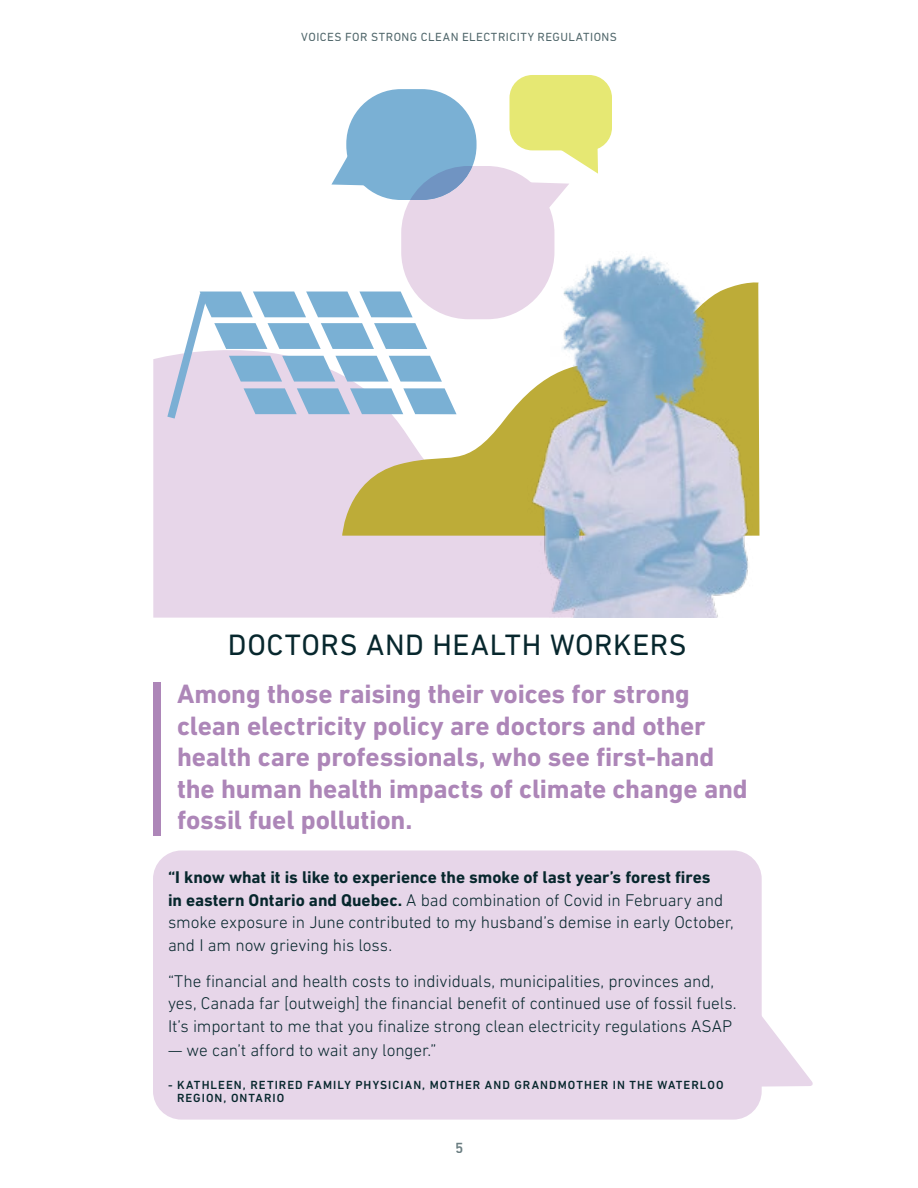
<style>
.page{position:relative;width:918px;height:1188px;background:#fff}
.page>*{position:absolute;margin:0;border:0;box-sizing:border-box;transform-origin:0 0}
.t1{font:30px "DIN Next LT Pro";letter-spacing:.02em;color:#07272d}
.t2{font:700 27px/31.5px "DIN Next LT Pro";letter-spacing:-.005em;color:#ad86b8}
.t3{font:300 17.25px/22.5px "DIN Next LT Pro";letter-spacing:-.005em;color:#07272d}
.t4{font:500 15px "DIN Next LT Pro";color:#07272d}
.t5{font:500 12px/13.5px "DIN Next LT Pro";letter-spacing:.085em;color:#07272d}
.t6{font:12px "DIN Next LT Pro";letter-spacing:.04em;color:#07272d}
.s1{font-weight:700}
</style>
<div class="page">
<div style="left:153px;top:850px;width:609px;height:270px;background:#e7d6e9;border-radius:28px"></div>
<svg style="left:761px;top:1003px;width:52px;height:84px"></svg>
<div style="left:153px;top:683px;width:7px;height:153px;background:#ad86b8"></div>
<div style="left:153px;top:357px;width:542px;height:261px;background:#e7d6e9"></div>
<svg style="left:342px;top:282px;width:417px;height:254px;background:#cbbc6d"></svg>
<img style="left:527px;top:255px;width:229px;height:362px">
<div style="left:346px;top:89px;width:131px;height:111px;background:#7ab0d4;border-radius:55px"></div>
<div style="left:509px;top:75px;width:103px;height:75px;background:#e6e873;border-radius:23px"></div>
<svg style="left:162px;top:123px;width:436px;height:304px"></svg>
<p class="t6" style="left:301px;top:30px;width:317px">VOICES FOR STRONG CLEAN ELECTRICITY REGULATIONS</p>
<h1 class="t1" style="left:228px;top:628px;width:460px">DOCTORS AND HEALTH WORKERS</h1>
<h2 class="t2" style="left:177px;top:678px;width:572px">Among those raising their voices for strong clean electricity policy are doctors and other health care professionals, who see first-hand the human health impacts of climate change and fossil fuel pollution.</h2>
<p class="t3" style="left:168px;top:866px;width:567px"><span class="s1">“I know what it is like to experience the smoke of last year’s forest fires<br>in eastern Ontario and Quebec.</span> A bad combination of Covid in February and smoke exposure in June contributed to my husband’s demise in early October, and I am now grieving his loss.</p>
<p class="t3" style="left:168px;top:969px;width:570px">“The financial and health costs to individuals, municipalities, provinces and, yes, Canada far [outweigh] the financial benefit of continued use of fossil fuels.<br>It’s important to me that you finalize strong clean electricity regulations ASAP</p>
<p class="t3" style="left:168px;top:1038px;width:270px">— we can’t afford to wait any longer.”</p>
<p class="t5" style="left:177px;top:1078px;width:548px;text-indent:-9px">- KATHLEEN, RETIRED FAMILY PHYSICIAN, MOTHER AND GRANDMOTHER IN THE WATERLOO<br>REGION, ONTARIO</p>
<p class="t4" style="left:456px;top:1139px;width:10px">5</p>
</div>
